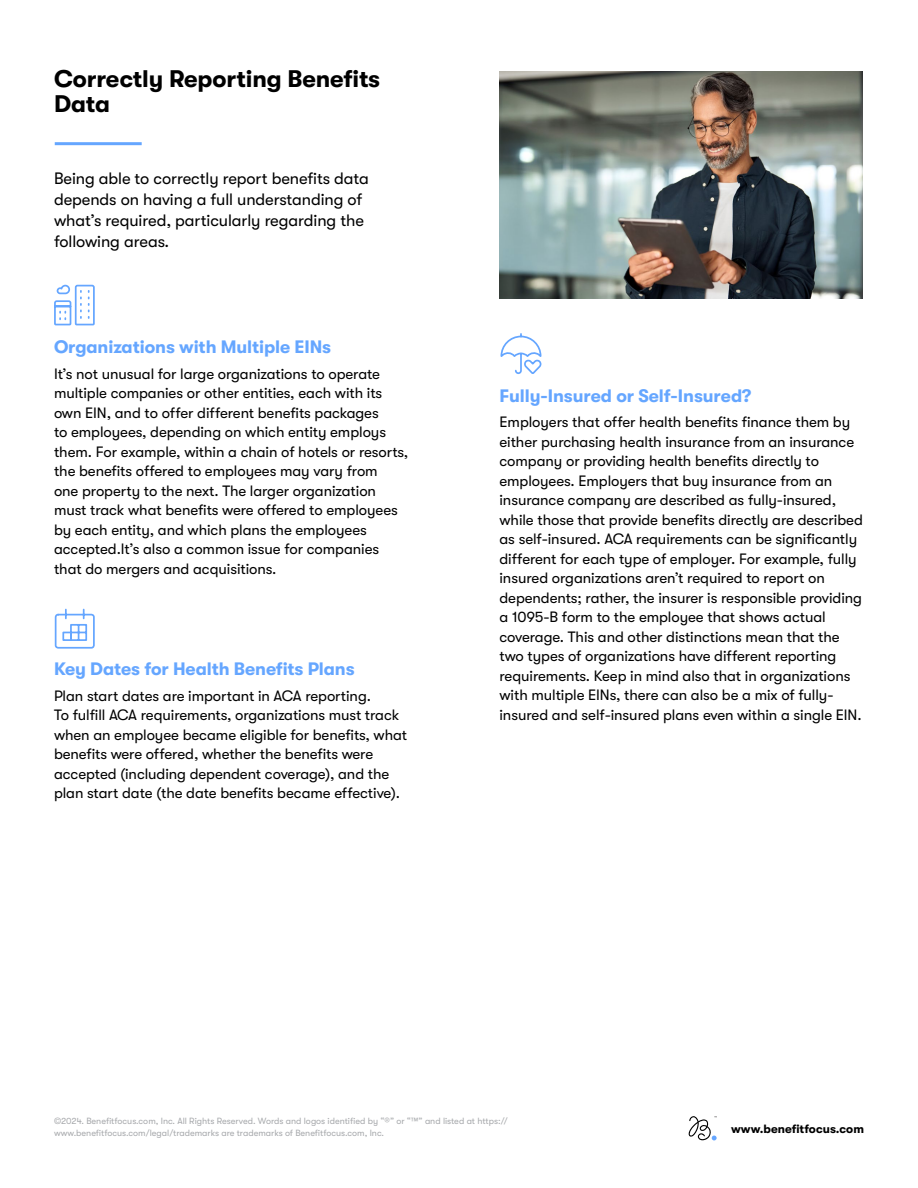
<style>
.page{position:relative;width:918px;height:1188px;background:#fff}
.page>*{position:absolute;margin:0;border:0;box-sizing:border-box;transform-origin:0 0}
.t1{font:700 24px/25.5px "GT Walsheim Pro";letter-spacing:-.005em;color:#000}
.t2{font:700 18px "GT Walsheim Pro";letter-spacing:-.005em;color:#65a6ff}
.t3{font:16.5px/21px "GT Walsheim Pro";letter-spacing:-.005em;color:#000}
.t4{font:15px/19.5px "GT Walsheim Pro";letter-spacing:-.005em;color:#000}
.t5{font:700 12px "GT Walsheim Pro";color:#000}
.t6{font:9px/12px "GT Walsheim Pro";color:#a7a9ac}
</style>
<div class="page">
<svg style="left:688px;top:1116px;width:28px;height:24px"></svg>
<hr style="left:55px;top:142px;width:87px;height:3px;background:#65a6ff">
<svg style="left:500px;top:333px;width:42px;height:41px"></svg>
<svg style="left:54px;top:284px;width:41px;height:42px"></svg>
<svg style="left:54px;top:608px;width:41px;height:41px"></svg>
<img style="left:500px;top:71px;width:362px;height:228px">
<h1 class="t1" style="left:54px;top:66px;width:328px">Correctly Reporting Benefits<br>Data</h1>
<p class="t3" style="left:54px;top:168px;width:316px">Being able to correctly report benefits data depends on having a full understanding of what’s required, particularly regarding the following areas.</p>
<p class="t2" style="left:54px;top:337px;width:279px">Organizations with Multiple EINs</p>
<p class="t4" style="left:54px;top:364px;width:356px">It’s not unusual for large organizations to operate multiple companies or other entities, each with its own EIN, and to offer different benefits packages<br>to employees, depending on which entity employs them. For example, within a chain of hotels or resorts, the benefits offered to employees may vary from<br>one property to the next. The larger organization must track what benefits were offered to employees by each entity, and which plans the employees accepted.It’s also a common issue for companies that do mergers and acquisitions.</p>
<p class="t2" style="left:54px;top:659px;width:302px">Key Dates for Health Benefits Plans</p>
<p class="t4" style="left:54px;top:686px;width:355px">Plan start dates are important in ACA reporting.<br>To fulfill ACA requirements, organizations must track when an employee became eligible for benefits, what benefits were offered, whether the benefits were accepted (including dependent coverage), and the plan start date (the date benefits became effective).</p>
<p class="t2" style="left:500px;top:386px;width:253px">Fully-Insured or Self-Insured?</p>
<p class="t4" style="left:499px;top:413px;width:365px">Employers that offer health benefits finance them by either purchasing health insurance from an insurance company or providing health benefits directly to employees. Employers that buy insurance from an insurance company are described as fully-insured, while those that provide benefits directly are described as self-insured. ACA requirements can be significantly different for each type of employer. For example, fully insured organizations aren’t required to report on dependents; rather, the insurer is responsible providing a 1095-B form to the employee that shows actual coverage. This and other distinctions mean that the two types of organizations have different reporting requirements. Keep in mind also that in organizations with multiple EINs, there can also be a mix of fully&shy;insured and self-insured plans even within a single EIN.</p>
<p class="t6" style="left:54px;top:1115px;width:455px">©2024. Benefitfocus.com, Inc. All Rights Reserved. Words and logos identified by “®” or “™” and listed at https:// www.benefitfocus.com/legal/trademarks are trademarks of Benefitfocus.com, Inc.</p>
<p class="t5" style="left:731px;top:1123px;width:134px">www.benefitfocus.com</p>
</div>
